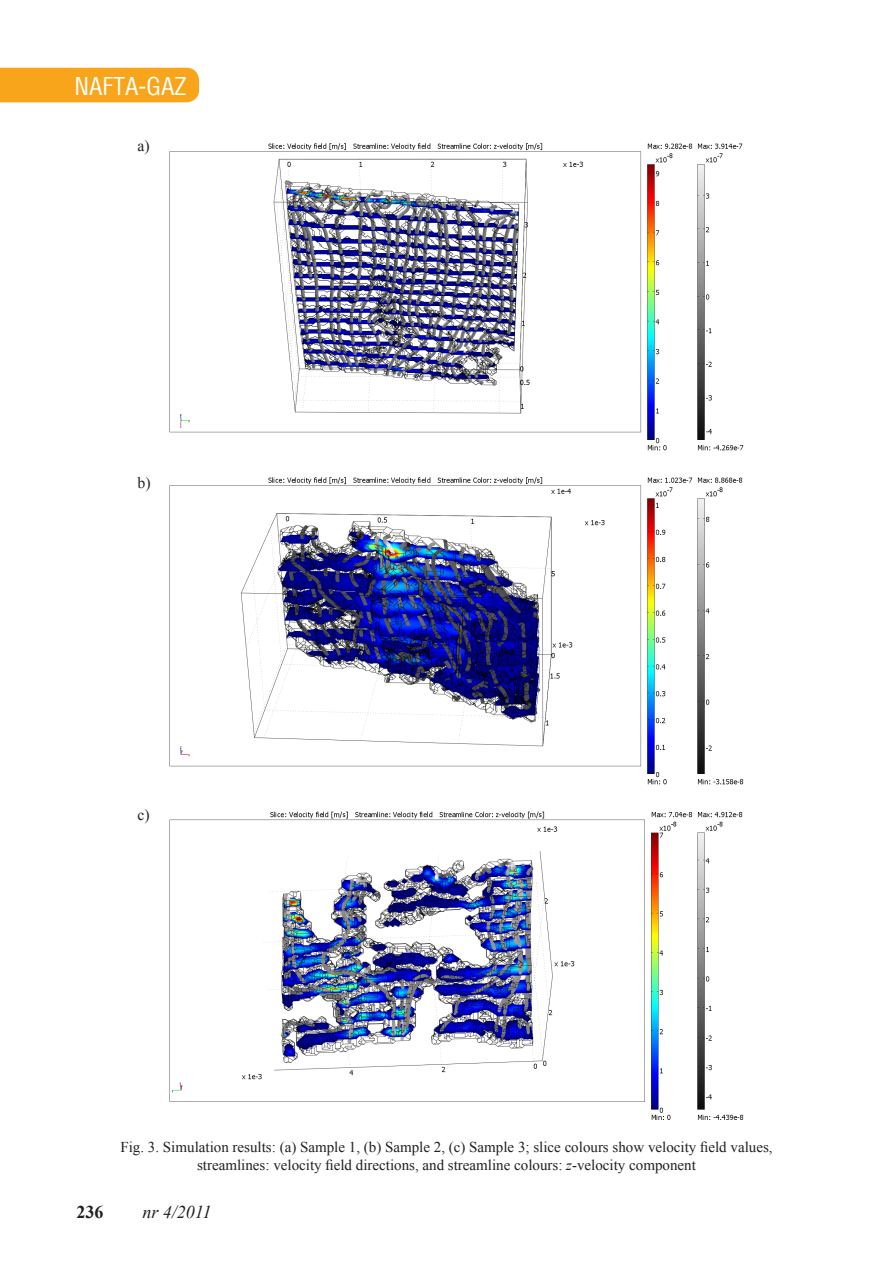
<style>
.page{position:relative;width:893px;height:1263px;background:#fff}
.page>*{position:absolute;margin:0;border:0;box-sizing:border-box;transform-origin:0 0}
.t1{font:24px "Switzerland Condensed";color:#fff}
.t2{font:italic 18px "Times New Roman";color:#231f20}
.t3{font:700 18px "Times New Roman";color:#231f20}
.t4{font:15.75px "Times New Roman";color:#231f20}
.t5{font:15px/18px "Times New Roman";color:#231f20;text-align:center}
.s1{font-style:italic}
</style>
<div class="page">
<div style="left:0;top:68px;width:199px;height:34px;background:#f9a51b"></div>
<img style="left:169px;top:143px;width:575px;height:308px">
<img style="left:169px;top:477px;width:575px;height:308px">
<img style="left:169px;top:811px;width:575px;height:309px">
<h1 class="t1" style="left:74px;top:71px;width:114px">NAFTA-GAZ</h1>
<p class="t4" style="left:137px;top:135px;width:14px">a)</p>
<p class="t4" style="left:137px;top:472px;width:15px">b)</p>
<p class="t4" style="left:137px;top:804px;width:14px">c)</p>
<p class="t5" style="left:120px;top:1138px;width:654px">Fig. 3. Simulation results: (a) Sample 1, (b) Sample 2, (c) Sample 3; slice colours show velocity field values, streamlines: velocity field directions, and streamline colours: <span class="s1">z</span>-velocity component</p>
<p class="t3" style="left:77px;top:1199px;width:28px">236</p>
<p class="t2" style="left:142px;top:1200px;width:71px">nr 4/2011</p>
</div>
